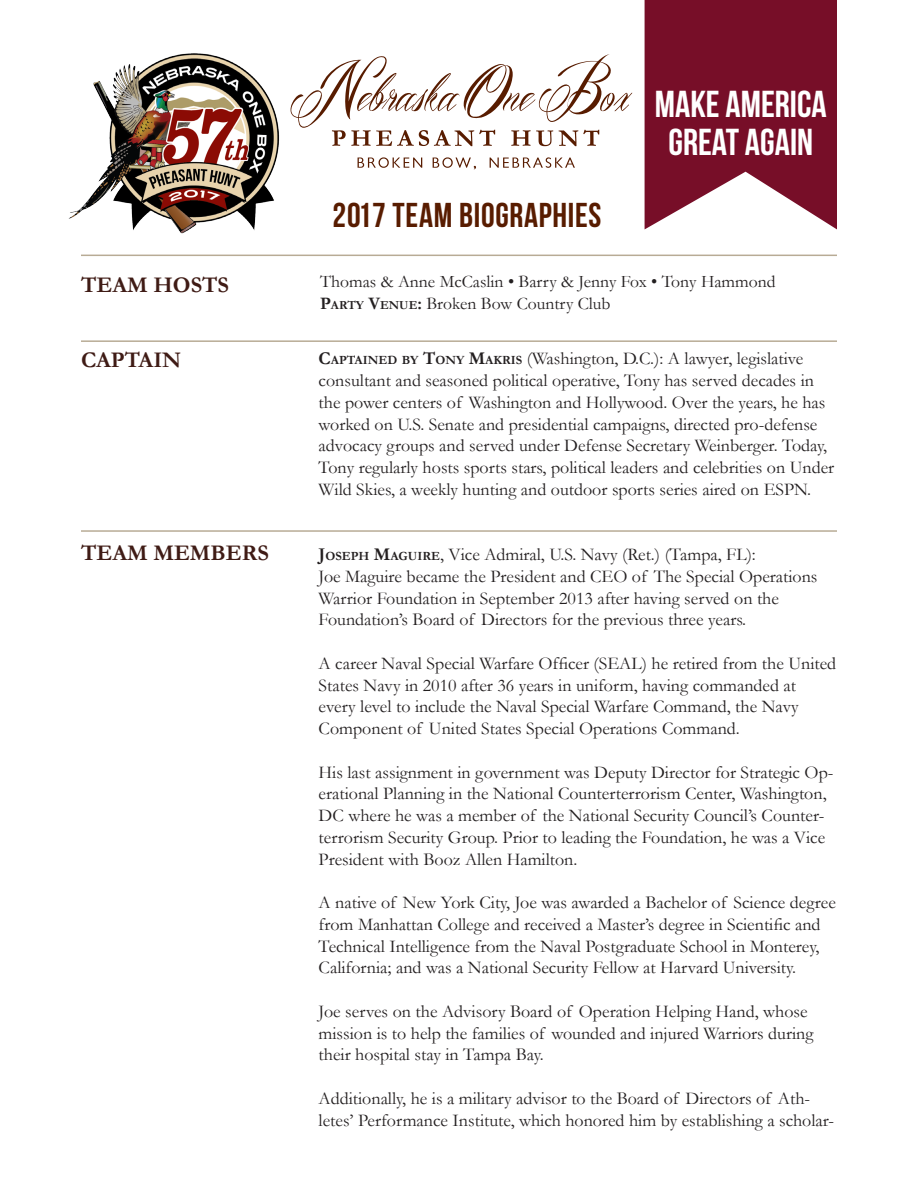
<style>
.page{position:relative;width:918px;height:1188px;background:#fff}
.page>*{position:absolute;margin:0;border:0;box-sizing:border-box;transform-origin:0 0}
.t1{font:700 37.5px "Bebas Neue";color:#fff}
.t2{font:700 34.5px "Bebas Neue";letter-spacing:.02em;color:#581c00}
.t3{font:700 22.5px "Garamond";color:#3f1b15}
.t4{font:18px/21.8px "Garamond";color:#231f20}
.t5{font:17.7px "Garamond";color:#231f20}
.s1{font-weight:700}
.s2{font-weight:700;font-size:12.3px}
.s3{font-weight:700;font-size:12.6px}
</style>
<div class="page">
<svg style="left:645px;top:0;width:192px;height:229px;background:#872b42"></svg>
<hr style="left:81px;top:255px;width:756px;height:1px;background:#b8ab95">
<svg style="left:290px;top:54px;width:342px;height:92px"></svg>
<svg style="left:358px;top:157px;width:64px;height:11px"></svg>
<svg style="left:433px;top:157px;width:43px;height:12px"></svg>
<svg style="left:490px;top:157px;width:85px;height:11px"></svg>
<hr style="left:81px;top:340px;width:756px;height:2px;background:#b8ab95">
<img style="left:68px;top:53px;width:211px;height:181px">
<hr style="left:81px;top:530px;width:756px;height:2px;background:#b8ab95">
<p class="t1" style="left:655px;top:84px;width:173px">MAKE AMERICA</p>
<p class="t1" style="left:668px;top:121px;width:146px">GREAT AGAIN</p>
<h2 class="t2" style="left:333px;top:196px;width:270px">2017 TEAM BIOGRAPHIES</h2>
<p class="t3" style="left:81px;top:269px;width:150px">TEAM HOSTS</p>
<p class="t5" style="left:320px;top:270px;width:457px">Thomas &amp; Anne McCaslin • Barry &amp; Jenny Fox • Tony Hammond</p>
<p class="t5" style="left:320px;top:291px;width:292px"><span class="s1">P</span><span class="s2">ARTY</span> <span class="s1">V</span><span class="s2">ENUE</span><span class="s1">:</span> Broken Bow Country Club</p>
<p class="t3" style="left:81px;top:345px;width:102px">CAPTAIN</p>
<p class="t4" style="left:319px;top:347px;width:517px"><span class="s1">C</span><span class="s3">APTAINED BY</span> <span class="s1">T</span><span class="s3">ONY</span> <span class="s1">M</span><span class="s3">AKRIS</span> (Washington, D.C.): A lawyer, legislative consultant and seasoned political operative, Tony has served decades in the power centers of Washington and Hollywood. Over the years, he has worked on U.S. Senate and presidential campaigns, directed pro-defense advocacy groups and served under Defense Secretary Weinberger. Today, Tony regularly hosts sports stars, political leaders and celebrities on Under Wild Skies, a weekly hunting and outdoor sports series aired on ESPN.</p>
<p class="t3" style="left:81px;top:537px;width:189px">TEAM MEMBERS</p>
<p class="t4" style="left:319px;top:543px;width:439px"><span class="s1">J</span><span class="s3">OSEPH</span> <span class="s1">M</span><span class="s3">AGUIRE</span>, Vice Admiral, U.S. Navy (Ret.) (Tampa, FL):</p>
<p class="t4" style="left:319px;top:565px;width:500px">Joe Maguire became the President and CEO of The Special Operations</p>
<p class="t4" style="left:319px;top:587px;width:462px">Warrior Foundation in September 2013 after having served on the</p>
<p class="t4" style="left:319px;top:608px;width:429px">Foundation’s Board of Directors for the previous three years.</p>
<p class="t4" style="left:319px;top:652px;width:519px">A career Naval Special Warfare Officer (SEAL) he retired from the United States Navy in 2010 after 36 years in uniform, having commanded at every level to include the Naval Special Warfare Command, the Navy Component of United States Special Operations Command.</p>
<p class="t4" style="left:319px;top:761px;width:516px">His last assignment in government was Deputy Director for Strategic Op&shy;erational Planning in the National Counterterrorism Center, Washington, DC where he was a member of the National Security Council’s Counter&shy;terrorism Security Group. Prior to leading the Foundation, he was a Vice President with Booz Allen Hamilton.</p>
<p class="t4" style="left:319px;top:891px;width:519px">A native of New York City, Joe was awarded a Bachelor of Science degree from Manhattan College and received a Master’s degree in Scientific and Technical Intelligence from the Naval Postgraduate School in Monterey, California; and was a National Security Fellow at Harvard University.</p>
<p class="t4" style="left:319px;top:1000px;width:496px">Joe serves on the Advisory Board of Operation Helping Hand, whose mission is to help the families of wounded and injured Warriors during their hospital stay in Tampa Bay.</p>
<p class="t4" style="left:319px;top:1087px;width:517px">Additionally, he is a military advisor to the Board of Directors of Ath&shy;letes’ Performance Institute, which honored him by establishing a scholar-</p>
</div>
